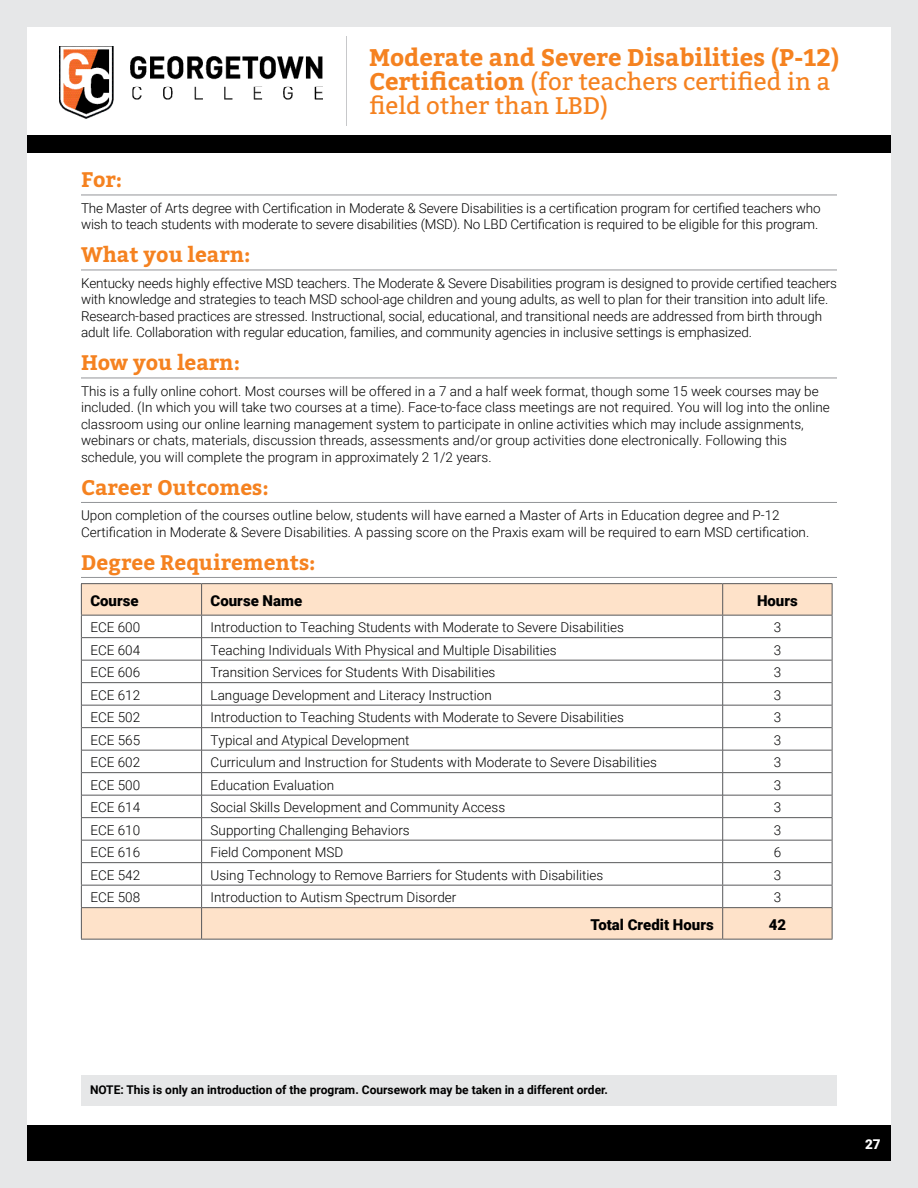
<style>
.page{position:relative;width:918px;height:1188px;background:#fff}
.page>*{position:absolute;margin:0;border:0;box-sizing:border-box;transform-origin:0 0}
.t1{font:700 24px/24px "Bitter";color:#f58220}
.t2{font:700 21px "Bitter";color:#f58220}
.t3{font:900 15px "Roboto";color:#000}
.t4{font:300 13.5px/16.5px "Roboto";color:#000}
.t5{font:900 13.5px "Roboto";color:#fff}
.t6{font:700 12px "Roboto";color:#000}
.s1{font-weight:400}
</style>
<div class="page">
<div style="left:27px;top:135px;width:864px;height:18px;background:#000"></div>
<div style="left:27px;top:1125px;width:864px;height:36px;background:#000"></div>
<div style="left:0;top:0;width:918px;height:1188px;border:27px solid #e6e7e8"></div>
<hr style="left:346px;top:36px;width:1px;height:90px;background:#c7c8ca">
<img style="left:59px;top:46px;width:264px;height:73px">
<hr style="left:81px;top:195px;width:756px;height:1px;background:#939598">
<hr style="left:81px;top:270px;width:756px;height:1px;background:#939598">
<hr style="left:81px;top:378px;width:756px;height:1px;background:#939598">
<hr style="left:81px;top:502px;width:756px;height:1px;background:#939598">
<hr style="left:81px;top:577px;width:756px;height:1px;background:#939598">
<svg style="left:81px;top:584px;width:752px;height:355px"></svg>
<hr style="left:81px;top:583px;width:121px;height:1px;background:#58595b">
<hr style="left:81px;top:584px;width:1px;height:31px;background:#58595b">
<hr style="left:202px;top:583px;width:521px;height:1px;background:#58595b">
<hr style="left:723px;top:583px;width:109px;height:1px;background:#58595b">
<hr style="left:832px;top:584px;width:1px;height:31px;background:#58595b">
<hr style="left:81px;top:615px;width:121px;height:1px;background:#58595b">
<hr style="left:202px;top:615px;width:521px;height:1px;background:#58595b">
<hr style="left:723px;top:615px;width:109px;height:1px;background:#58595b">
<hr style="left:81px;top:885px;width:121px;height:1px;background:#58595b">
<hr style="left:202px;top:885px;width:521px;height:1px;background:#58595b">
<hr style="left:723px;top:885px;width:109px;height:1px;background:#58595b">
<hr style="left:81px;top:907px;width:121px;height:1px;background:#58595b">
<hr style="left:81px;top:908px;width:1px;height:31px;background:#58595b">
<hr style="left:202px;top:907px;width:521px;height:1px;background:#58595b">
<hr style="left:723px;top:907px;width:109px;height:1px;background:#58595b">
<hr style="left:832px;top:908px;width:1px;height:31px;background:#58595b">
<hr style="left:81px;top:939px;width:121px;height:1px;background:#58595b">
<hr style="left:202px;top:939px;width:521px;height:1px;background:#58595b">
<hr style="left:723px;top:939px;width:109px;height:1px;background:#58595b">
<hr style="left:81px;top:817px;width:121px;height:1px;background:#58595b">
<hr style="left:202px;top:817px;width:521px;height:1px;background:#58595b">
<hr style="left:723px;top:817px;width:109px;height:1px;background:#58595b">
<div style="left:81px;top:1076px;width:756px;height:30px;background:#e6e7e8"></div>
<h1 class="t1" style="left:369px;top:47px;width:472px">Moderate and Severe Disabilities (P-12)<br>Certification <span class="s1">(for teachers certified in a field other than LBD)</span></h1>
<h2 class="t2" style="left:81px;top:166px;width:43px">For:</h2>
<p class="t4" style="left:81px;top:199px;width:741px">The Master of Arts degree with Certification in Moderate &amp; Severe Disabilities is a certification program for certified teachers who wish to teach students with moderate to severe disabilities (MSD). No LBD Certification is required to be eligible for this program.</p>
<h2 class="t2" style="left:81px;top:241px;width:171px">What you learn:</h2>
<p class="t4" style="left:81px;top:274px;width:758px">Kentucky needs highly effective MSD teachers. The Moderate &amp; Severe Disabilities program is designed to provide certified teachers with knowledge and strategies to teach MSD school-age children and young adults, as well to plan for their transition into adult life.<br>Research-based practices are stressed. Instructional, social, educational, and transitional needs are addressed from birth through adult life. Collaboration with regular education, families, and community agencies in inclusive settings is emphasized.</p>
<h2 class="t2" style="left:81px;top:349px;width:161px">How you learn:</h2>
<p class="t4" style="left:81px;top:382px;width:750px">This is a fully online cohort. Most courses will be offered in a 7 and a half week format, though some 15 week courses may be included. (In which you will take two courses at a time). Face-to-face class meetings are not required. You will log into the online classroom using our online learning management system to participate in online activities which may include assignments, webinars or chats, materials, discussion threads, assessments and/or group activities done electronically. Following this schedule, you will complete the program in approximately 2 1/2 years.</p>
<h2 class="t2" style="left:81px;top:474px;width:189px">Career Outcomes:</h2>
<p class="t4" style="left:81px;top:507px;width:730px">Upon completion of the courses outline below, students will have earned a Master of Arts in Education degree and P-12<br>Certification in Moderate &amp; Severe Disabilities. A passing score on the Praxis exam will be required to earn MSD certification.</p>
<h2 class="t2" style="left:81px;top:549px;width:236px">Degree Requirements:</h2>
<p class="t3" style="left:90px;top:590px;width:50px">Course</p>
<p class="t3" style="left:211px;top:590px;width:93px">Course Name</p>
<p class="t3" style="left:757px;top:590px;width:42px">Hours</p>
<p class="t4" style="left:90px;top:619px;width:51px">ECE 600</p>
<p class="t4" style="left:211px;top:619px;width:415px">Introduction to Teaching Students with Moderate to Severe Disabilities</p>
<p class="t4" style="left:774px;top:619px;width:9px">3</p>
<p class="t4" style="left:90px;top:641px;width:51px">ECE 604</p>
<p class="t4" style="left:211px;top:641px;width:348px">Teaching Individuals With Physical and Multiple Disabilities</p>
<p class="t4" style="left:774px;top:641px;width:9px">3</p>
<p class="t4" style="left:90px;top:664px;width:51px">ECE 606</p>
<p class="t4" style="left:211px;top:664px;width:286px">Transition Services for Students With Disabilities</p>
<p class="t4" style="left:774px;top:664px;width:9px">3</p>
<p class="t4" style="left:90px;top:686px;width:51px">ECE 612</p>
<p class="t4" style="left:211px;top:686px;width:283px">Language Development and Literacy Instruction</p>
<p class="t4" style="left:774px;top:686px;width:9px">3</p>
<p class="t4" style="left:90px;top:709px;width:51px">ECE 502</p>
<p class="t4" style="left:211px;top:709px;width:415px">Introduction to Teaching Students with Moderate to Severe Disabilities</p>
<p class="t4" style="left:774px;top:709px;width:9px">3</p>
<p class="t4" style="left:90px;top:731px;width:51px">ECE 565</p>
<p class="t4" style="left:211px;top:731px;width:200px">Typical and Atypical Development</p>
<p class="t4" style="left:774px;top:731px;width:9px">3</p>
<p class="t4" style="left:90px;top:754px;width:51px">ECE 602</p>
<p class="t4" style="left:211px;top:754px;width:448px">Curriculum and Instruction for Students with Moderate to Severe Disabilities</p>
<p class="t4" style="left:774px;top:754px;width:9px">3</p>
<p class="t4" style="left:90px;top:776px;width:51px">ECE 500</p>
<p class="t4" style="left:211px;top:776px;width:125px">Education Evaluation</p>
<p class="t4" style="left:774px;top:776px;width:9px">3</p>
<p class="t4" style="left:90px;top:799px;width:51px">ECE 614</p>
<p class="t4" style="left:211px;top:799px;width:296px">Social Skills Development and Community Access</p>
<p class="t4" style="left:774px;top:799px;width:9px">3</p>
<p class="t4" style="left:90px;top:821px;width:51px">ECE 610</p>
<p class="t4" style="left:211px;top:821px;width:201px">Supporting Challenging Behaviors</p>
<p class="t4" style="left:774px;top:821px;width:9px">3</p>
<p class="t4" style="left:90px;top:844px;width:51px">ECE 616</p>
<p class="t4" style="left:211px;top:844px;width:134px">Field Component MSD</p>
<p class="t4" style="left:774px;top:844px;width:9px">6</p>
<p class="t4" style="left:90px;top:866px;width:51px">ECE 542</p>
<p class="t4" style="left:211px;top:866px;width:394px">Using Technology to Remove Barriers for Students with Disabilities</p>
<p class="t4" style="left:774px;top:866px;width:9px">3</p>
<p class="t4" style="left:90px;top:889px;width:51px">ECE 508</p>
<p class="t4" style="left:211px;top:889px;width:247px">Introduction to Autism Spectrum Disorder</p>
<p class="t4" style="left:774px;top:889px;width:9px">3</p>
<p class="t3" style="left:590px;top:914px;width:125px">Total Credit Hours</p>
<p class="t3" style="left:769px;top:914px;width:19px">42</p>
<p class="t6" style="left:90px;top:1081px;width:520px">NOTE: This is only an introduction of the program. Coursework may be taken in a different order.</p>
<p class="t5" style="left:865px;top:1134px;width:17px">27</p>
</div>
